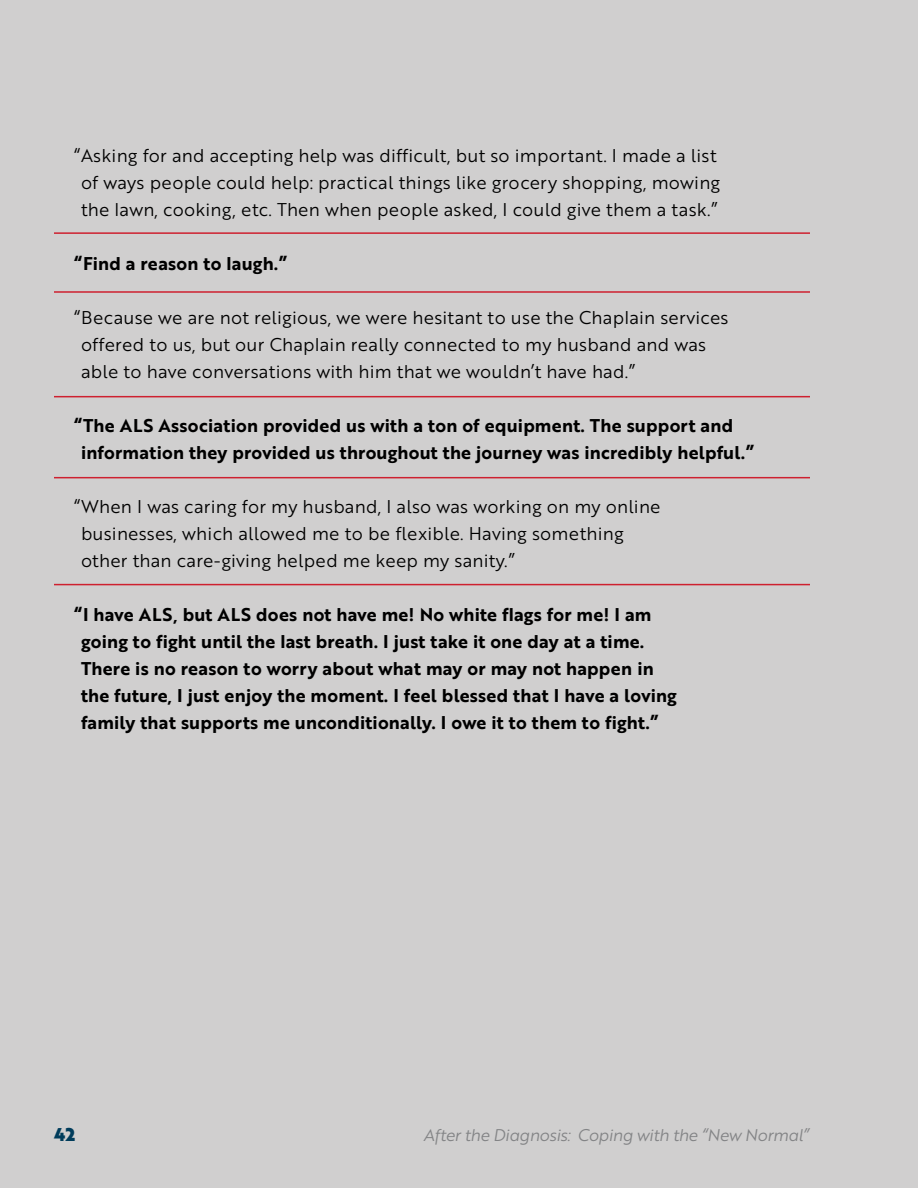
<style>
.page{position:relative;width:918px;height:1188px;background:#d0cfcf}
.page>*{position:absolute;margin:0;border:0;box-sizing:border-box;transform-origin:0 0}
.t1{font:18px/27px "Brother 1816 Book";letter-spacing:.01em;color:#000}
.t2{font:18px/27px "Brother 1816 Bold";letter-spacing:.01em;color:#000}
.t3{font:18px "Brother 1816 Black";color:#003c5b}
.t4{font:16.5px "Brother 1816 Book Italic";letter-spacing:-.02em;color:#838486}
</style>
<div class="page">
<hr style="left:54px;top:232px;width:756px;height:2px;background:#ce202f">
<hr style="left:54px;top:291px;width:756px;height:2px;background:#ce202f">
<hr style="left:54px;top:396px;width:756px;height:1px;background:#ce202f">
<hr style="left:54px;top:477px;width:756px;height:1px;background:#ce202f">
<hr style="left:54px;top:584px;width:756px;height:1px;background:#ce202f">
<p class="t1" style="left:74px;top:144px;width:648px;text-align:center">“Asking for and accepting help was difficult, but so important. I made a list of ways people could help: practical things like grocery shopping, mowing the lawn, cooking, etc. Then when people asked, I could give them a task.”</p>
<p class="t2" style="left:74px;top:251px;width:214px">“Find a reason to laugh.”</p>
<p class="t1" style="left:81px;top:306px;width:649px;text-indent:-7px">“Because we are not religious, we were hesitant to use the Chaplain services offered to us, but our Chaplain really connected to my husband and was able to have conversations with him that we wouldn’t have had.”</p>
<p class="t2" style="left:81px;top:413px;width:674px;text-indent:-7px">“The ALS Association provided us with a ton of equipment. The support and information they provided us throughout the journey was incredibly helpful.”</p>
<p class="t1" style="left:81px;top:495px;width:581px;text-indent:-7px">“When I was caring for my husband, I also was working on my online businesses, which allowed me to be flexible. Having something other than care-giving helped me keep my sanity.”</p>
<p class="t2" style="left:81px;top:602px;width:597px;text-indent:-7px">“I have ALS, but ALS does not have me! No white flags for me! I am going to fight until the last breath. I just take it one day at a time.<br>There is no reason to worry about what may or may not happen in the future, I just enjoy the moment. I feel blessed that I have a loving family that supports me unconditionally. I owe it to them to fight.”</p>
<p class="t3" style="left:54px;top:1128px;width:23px">42</p>
<p class="t4" style="left:423px;top:1128px;width:387px">After the Diagnosis: Coping with the “New Normal”</p>
</div>
